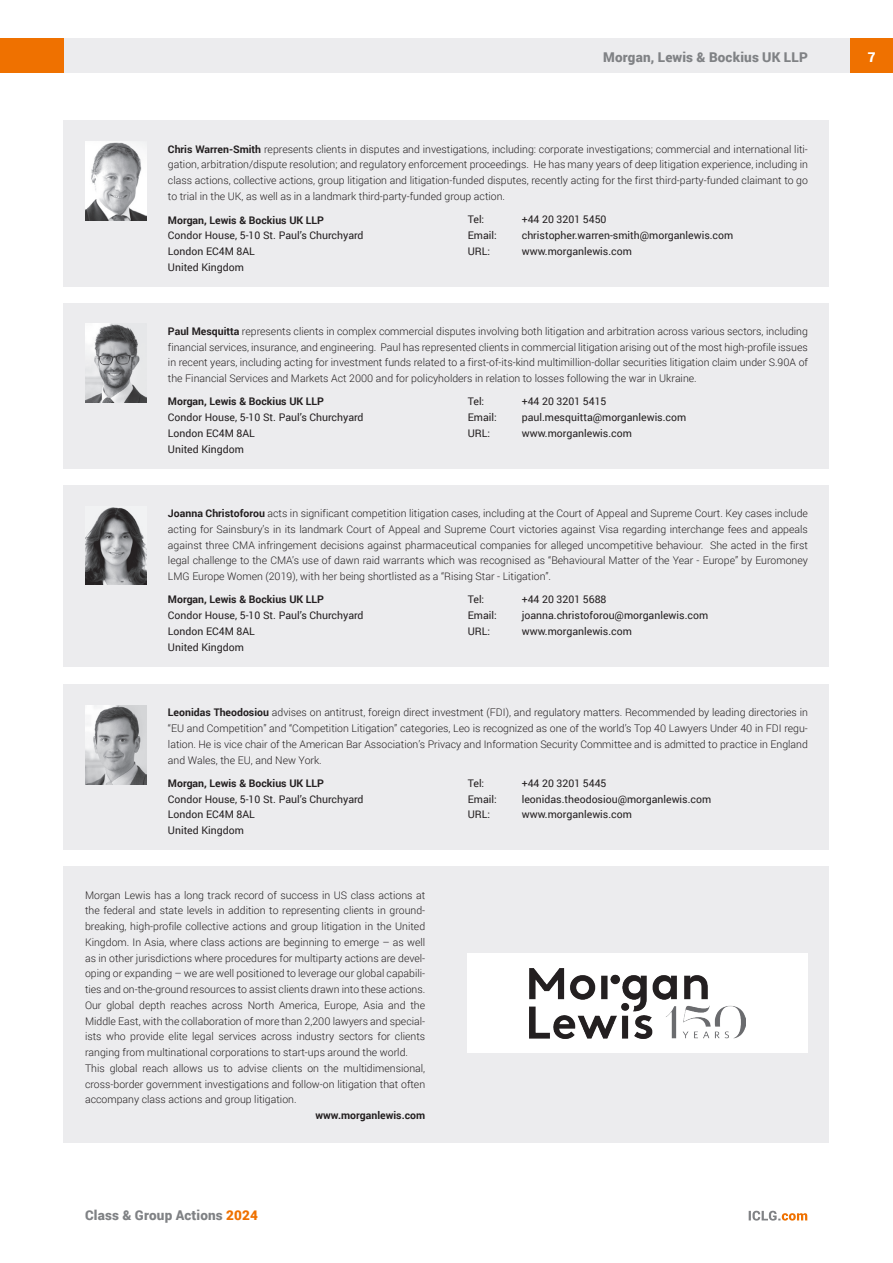
<style>
.page{position:relative;width:893px;height:1263px;background:#fff}
.page>*{position:absolute;margin:0;border:0;box-sizing:border-box;transform-origin:0 0}
.t1{font:900 13.5px "Roboto";letter-spacing:.015em;color:#808285}
.t2{font:900 13.5px "Roboto";color:#fff}
.t3{font:300 10.5px/15.8px "Roboto";color:#231f20;text-align:justify}
.t4{font:10.5px/15.8px "Roboto";color:#231f20}
.t5{font:700 10.5px "Roboto";color:#231f20}
.s1{font-weight:700}
.s2{color:#ef7100}
</style>
<div class="page">
<div style="left:64px;top:38px;width:786px;height:34px;background:#ececee"></div>
<div style="left:850px;top:38px;width:43px;height:34px;background:#ef7100"></div>
<div style="left:0;top:38px;width:64px;height:34px;background:#ef7100"></div>
<svg style="left:749px;top:1211px;width:58px;height:9px"></svg>
<div style="left:64px;top:120px;width:765px;height:167px;background:#ececee"></div>
<img style="left:85px;top:142px;width:61px;height:78px">
<div style="left:64px;top:303px;width:765px;height:165px;background:#ececee"></div>
<img style="left:85px;top:324px;width:61px;height:79px">
<div style="left:64px;top:866px;width:765px;height:276px;background:#ececee"></div>
<div style="left:468px;top:953px;width:340px;height:100px;background:#fff"></div>
<img style="left:530px;top:969px;width:216px;height:69px">
<div style="left:64px;top:485px;width:765px;height:181px;background:#ececee"></div>
<img style="left:85px;top:507px;width:61px;height:78px">
<div style="left:64px;top:684px;width:765px;height:166px;background:#ececee"></div>
<img style="left:85px;top:705px;width:61px;height:79px">
<p class="t1" style="left:603px;top:48px;width:206px">Morgan, Lewis &amp; Bockius UK LLP</p>
<p class="t2" style="left:868px;top:48px;width:9px">7</p>
<p class="t3" style="left:168px;top:141px;width:641px"><span class="s1">Chris Warren-Smith</span> represents clients in disputes and investigations, including: corporate investigations; commercial and international liti&shy;gation, arbitration/dispute resolution; and regulatory enforcement proceedings. He has many years of deep litigation experience, including in class actions, collective actions, group litigation and litigation-funded disputes, recently acting for the first third-party-funded claimant to go to trial in the UK, as well as in a landmark third-party-funded group action.</p>
<p class="t5" style="left:168px;top:212px;width:158px">Morgan, Lewis &amp; Bockius UK LLP</p>
<p class="t4" style="left:168px;top:227px;width:197px">Condor House, 5-10 St. Paul’s Churchyard<br>London EC4M 8AL<br>United Kingdom</p>
<p class="t4" style="left:468px;top:211px;width:18px">Tel:</p>
<p class="t4" style="left:522px;top:211px;width:86px">+44 20 3201 5450</p>
<p class="t4" style="left:468px;top:227px;width:31px">Email:</p>
<p class="t4" style="left:522px;top:227px;width:213px">christopher.warren-smith@morganlewis.com</p>
<p class="t4" style="left:468px;top:243px;width:24px">URL:</p>
<p class="t4" style="left:522px;top:243px;width:112px">www.morganlewis.com</p>
<p class="t3" style="left:168px;top:323px;width:641px"><span class="s1">Paul Mesquitta</span> represents clients in complex commercial disputes involving both litigation and arbitration across various sectors, including financial services, insurance, and engineering. Paul has represented clients in commercial litigation arising out of the most high-profile issues in recent years, including acting for investment funds related to a first-of-its-kind multimillion-dollar securities litigation claim under S.90A of the Financial Services and Markets Act 2000 and for policyholders in relation to losses following the war in Ukraine.</p>
<p class="t5" style="left:168px;top:394px;width:158px">Morgan, Lewis &amp; Bockius UK LLP</p>
<p class="t4" style="left:168px;top:409px;width:197px">Condor House, 5-10 St. Paul’s Churchyard<br>London EC4M 8AL<br>United Kingdom</p>
<p class="t4" style="left:468px;top:393px;width:18px">Tel:</p>
<p class="t4" style="left:522px;top:393px;width:86px">+44 20 3201 5415</p>
<p class="t4" style="left:468px;top:409px;width:31px">Email:</p>
<p class="t4" style="left:522px;top:409px;width:166px">paul.mesquitta@morganlewis.com</p>
<p class="t4" style="left:468px;top:425px;width:24px">URL:</p>
<p class="t4" style="left:522px;top:425px;width:112px">www.morganlewis.com</p>
<p class="t3" style="left:168px;top:505px;width:641px"><span class="s1">Joanna Christoforou</span> acts in significant competition litigation cases, including at the Court of Appeal and Supreme Court. Key cases include acting for Sainsbury’s in its landmark Court of Appeal and Supreme Court victories against Visa regarding interchange fees and appeals against three CMA infringement decisions against pharmaceutical companies for alleged uncompetitive behaviour. She acted in the first legal challenge to the CMA’s use of dawn raid warrants which was recognised as “Behavioural Matter of the Year - Europe” by Euromoney LMG Europe Women (2019), with her being shortlisted as a “Rising Star - Litigation”.</p>
<p class="t5" style="left:168px;top:592px;width:158px">Morgan, Lewis &amp; Bockius UK LLP</p>
<p class="t4" style="left:168px;top:607px;width:197px">Condor House, 5-10 St. Paul’s Churchyard<br>London EC4M 8AL<br>United Kingdom</p>
<p class="t4" style="left:468px;top:591px;width:18px">Tel:</p>
<p class="t4" style="left:522px;top:591px;width:86px">+44 20 3201 5688</p>
<p class="t4" style="left:468px;top:607px;width:31px">Email:</p>
<p class="t4" style="left:522px;top:607px;width:188px">joanna.christoforou@morganlewis.com</p>
<p class="t4" style="left:468px;top:623px;width:24px">URL:</p>
<p class="t4" style="left:522px;top:623px;width:112px">www.morganlewis.com</p>
<p class="t3" style="left:168px;top:704px;width:641px"><span class="s1">Leonidas Theodosiou</span> advises on antitrust, foreign direct investment (FDI), and regulatory matters. Recommended by leading directories in “EU and Competition” and “Competition Litigation” categories, Leo is recognized as one of the world’s Top 40 Lawyers Under 40 in FDI regu&shy;lation. He is vice chair of the American Bar Association’s Privacy and Information Security Committee and is admitted to practice in England and Wales, the EU, and New York.</p>
<p class="t5" style="left:168px;top:776px;width:158px">Morgan, Lewis &amp; Bockius UK LLP</p>
<p class="t4" style="left:168px;top:790px;width:197px">Condor House, 5-10 St. Paul’s Churchyard<br>London EC4M 8AL<br>United Kingdom</p>
<p class="t4" style="left:468px;top:775px;width:18px">Tel:</p>
<p class="t4" style="left:522px;top:775px;width:86px">+44 20 3201 5445</p>
<p class="t4" style="left:468px;top:790px;width:31px">Email:</p>
<p class="t4" style="left:522px;top:790px;width:191px">leonidas.theodosiou@morganlewis.com</p>
<p class="t4" style="left:468px;top:806px;width:24px">URL:</p>
<p class="t4" style="left:522px;top:806px;width:112px">www.morganlewis.com</p>
<p class="t3" style="left:85px;top:887px;width:342px;text-align:left">Morgan Lewis has a long track record of success in US class actions at the federal and state levels in addition to representing clients in ground&shy;breaking, high-profile collective actions and group litigation in the United Kingdom. In Asia, where class actions are beginning to emerge – as well as in other jurisdictions where procedures for multiparty actions are devel&shy;oping or expanding – we are well positioned to leverage our global capabili&shy;ties and on-the-ground resources to assist clients drawn into these actions.<br>Our global depth reaches across North America, Europe, Asia and the Middle East, with the collaboration of more than 2,200 lawyers and special&shy;ists who provide elite legal services across industry sectors for clients ranging from multinational corporations to start-ups around the world.<br>This global reach allows us to advise clients on the multidimensional, cross-border government investigations and follow-on litigation that often accompany class actions and group litigation.</p>
<p class="t5" style="left:315px;top:1108px;width:111px">www.morganlewis.com</p>
<p class="t1" style="left:85px;top:1206px;width:174px">Class &amp; Group Actions <span class="s2">2024</span></p>
</div>
